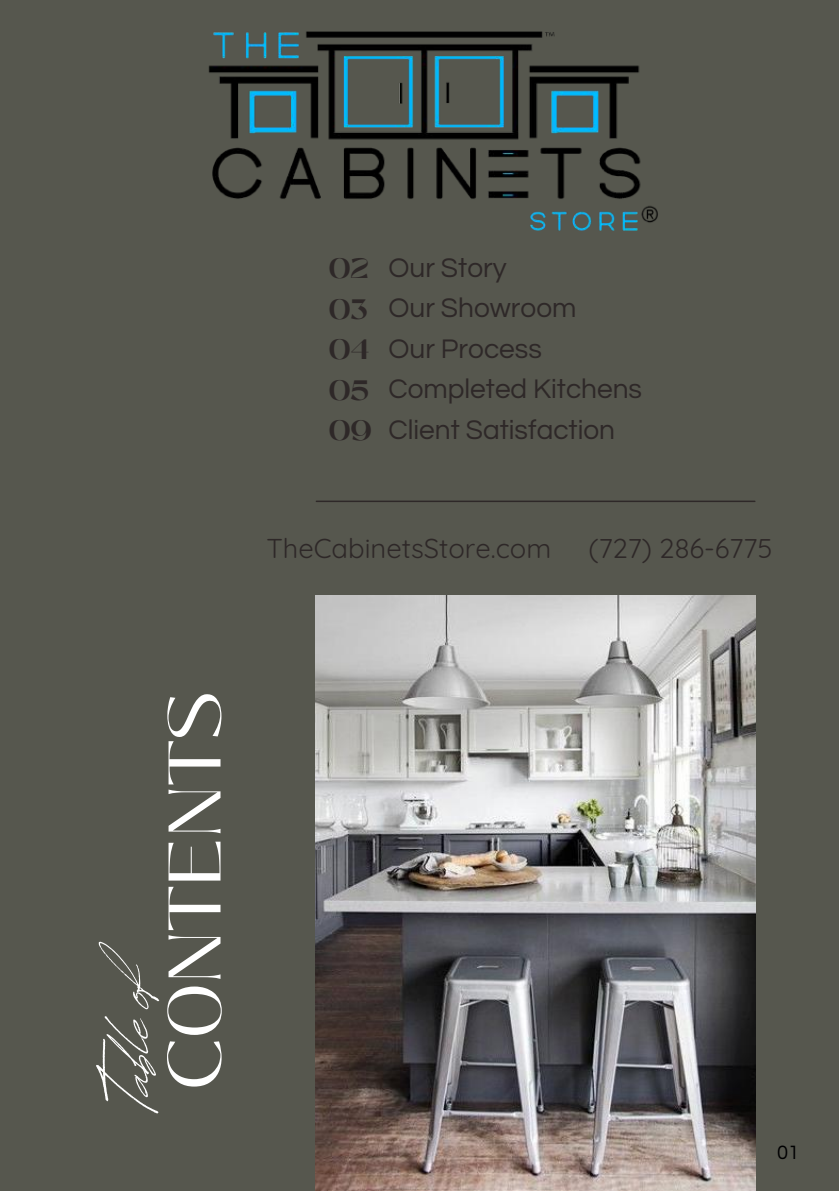
<style>
.page{position:relative;width:839px;height:1191px;background:#fff}
.page>*{position:absolute;margin:0;border:0;box-sizing:border-box;transform-origin:0 0}
.t1{font:86px "Revive 80 Signature";color:#fff}
.t2{font:74px "Black Mango";color:#fff}
.t3{font:28px/40.4px "Questrial";color:#2e2828}
.t4{font:700 28px/40.4px "Black Mango";color:#2e2828}
.t5{font:27.2px "Quicksand";color:#2e2828}
.t6{font:20px "Questrial";color:#000001}
</style>
<div class="page">
<div style="left:0;top:0;width:838px;height:1191px;background:#56574e"></div>
<img style="left:315px;top:595px;width:440px;height:596px">
<hr style="left:316px;top:501px;width:438px;height:1px;background:#2e2828">
<img style="left:208px;top:31px;width:450px;height:200px">
<p class="t4" style="left:329px;top:248px;width:45px">02<br>03<br>04<br>05<br>09</p>
<p class="t3" style="left:388px;top:248px;width:255px">Our Story<br>Our Showroom<br>Our Process<br>Completed Kitchens<br>Client Satisfaction</p>
<p class="t5" style="left:266px;top:531px;width:286px">TheCabinetsStore.com</p>
<p class="t5" style="left:588px;top:531px;width:185px">(727) 286-6775</p>
<h2 class="t2" style="left:139px;top:1090px;width:401px;rotate:-90deg">CONTENTS</h2>
<h1 class="t1" style="left:68px;top:1107px;width:176px;rotate:-90deg">Table of</h1>
<p class="t6" style="left:777px;top:1143px;width:24px">01</p>
</div>
